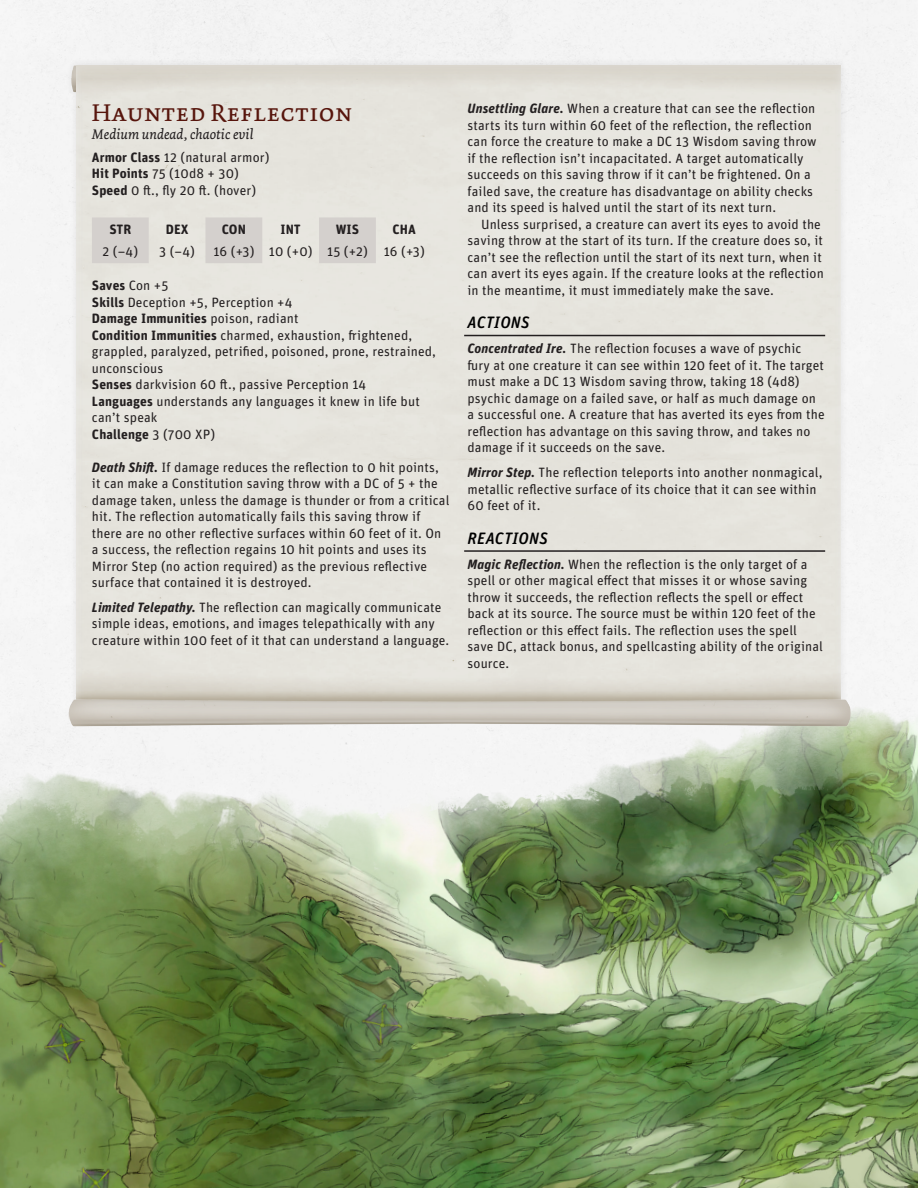
<style>
.page{position:relative;width:918px;height:1188px;background:#fff}
.page>*{position:absolute;margin:0;border:0;box-sizing:border-box;transform-origin:0 0}
.Item_Name{font:25.5px "Dolly Pro Regular Small Caps";color:#57150c}
.t1{font:italic 500 16.5px "Unit Rounded Pro";letter-spacing:.02em;color:#000}
.Item_Meta{font:italic 14.7px "Dolly Pro";color:#231f20}
.Item_Description_-_F{font:13.5px/16.5px "Unit Rounded Pro";letter-spacing:.01em;color:#231f20}
.Statblock_Paragraph{font:13.5px/16.5px "Unit Rounded Pro";letter-spacing:.01em;color:#231f20}
.Item_Description_-_S{font:13.5px/16.5px "Unit Rounded Pro";letter-spacing:.01em;color:#231f20}
.Item_Description_-_F-2{font:700 13.5px "Unit Rounded Pro";letter-spacing:.01em;color:#231f20}
.Item_Meta-2{font:13.5px "Unit Rounded Pro";letter-spacing:.005em;color:#231f20}
.s1{font-weight:700}
.s2{font-weight:400}
.s3{font-weight:700;font-style:italic}
</style>
<div class="page">
<img style="left:0;top:0;width:918px;height:1188px">
<div style="left:65px;top:57px;width:783px;height:669px;background:#f2f2f2"></div>
<div style="left:68px;top:60px;width:384px;height:39px;background:#fff;opacity:.4"></div>
<div style="left:76px;top:63px;width:765px;height:657px;background:#e6e4dd"></div>
<svg style="left:92px;top:217px;width:284px;height:46px"></svg>
<hr style="left:464px;top:335px;width:361px;height:1px;background:#231f20">
<hr style="left:464px;top:550px;width:361px;height:2px;background:#231f20">
<div style="left:61px;top:694px;width:797px;height:39px;background:#fff;opacity:.4"></div>
<p class="Item_Name" style="left:92px;top:97px;width:262px">Haunted Reflection</p>
<p class="Item_Meta" style="left:92px;top:124px;width:163px">Medium undead, chaotic evil</p>
<p class="Item_Description_-_F" style="left:92px;top:148px;width:179px"><span class="s1">Armor Class</span> 12 (natural armor)</p>
<p class="Item_Description_-_F" style="left:92px;top:165px;width:148px"><span class="s1">Hit Points</span> 75 (10d8 + 30)</p>
<p class="Item_Description_-_F" style="left:92px;top:181px;width:166px"><span class="s1">Speed</span> 0 ft., fly 20 ft. (hover)</p>
<p class="Item_Description_-_F-2" style="left:109px;top:220px;width:23px">STR</p>
<p class="Item_Description_-_F-2" style="left:166px;top:220px;width:24px">DEX</p>
<p class="Item_Description_-_F-2" style="left:222px;top:220px;width:26px">CON</p>
<p class="Item_Description_-_F-2" style="left:281px;top:220px;width:22px">INT</p>
<p class="Item_Description_-_F-2" style="left:336px;top:220px;width:25px">WIS</p>
<p class="Item_Description_-_F-2" style="left:393px;top:220px;width:25px">CHA</p>
<p class="Statblock_Paragraph" style="left:103px;top:243px;width:37px">2 (–4)</p>
<p class="Item_Meta-2" style="left:159px;top:242px;width:37px">3 (–4)</p>
<p class="Item_Meta-2" style="left:213px;top:242px;width:43px">16 (+3)</p>
<p class="Item_Meta-2" style="left:269px;top:242px;width:45px">10 (+0)</p>
<p class="Item_Meta-2" style="left:327px;top:242px;width:42px">15 (+2)</p>
<p class="Item_Meta-2" style="left:384px;top:242px;width:43px">16 (+3)</p>
<p class="Item_Description_-_F-2" style="left:92px;top:276px;width:78px">Saves <span class="s2">Con +5</span></p>
<p class="Item_Description_-_F" style="left:92px;top:293px;width:202px"><span class="s1">Skills</span> Deception +5, Perception +4</p>
<p class="Item_Description_-_F-2" style="left:92px;top:309px;width:208px">Damage Immunities <span class="s2">poison, radiant</span></p>
<p class="Item_Description_-_F" style="left:92px;top:326px;width:346px"><span class="s1">Condition Immunities</span> charmed, exhaustion, frightened, grappled, paralyzed, petrified, poisoned, prone, restrained, unconscious</p>
<p class="Item_Description_-_F" style="left:92px;top:376px;width:276px"><span class="s1">Senses</span> darkvision 60 ft., passive Perception 14</p>
<p class="Item_Description_-_F" style="left:92px;top:392px;width:329px"><span class="s1">Languages</span> understands any languages it knew in life but can’t speak</p>
<p class="Item_Description_-_F-2" style="left:92px;top:424px;width:125px">Challenge <span class="s2">3 (700 XP)</span></p>
<p class="Statblock_Paragraph" style="left:92px;top:458px;width:359px"><span class="s3">Death Shift.</span> If damage reduces the reflection to 0 hit points, it can make a Constitution saving throw with a DC of 5 + the damage taken, unless the damage is thunder or from a critical hit. The reflection automatically fails this saving throw if there are no other reflective surfaces within 60 feet of it. On a success, the reflection regains 10 hit points and uses its Mirror Step (no action required) as the previous reflective surface that contained it is destroyed.</p>
<p class="Statblock_Paragraph" style="left:92px;top:598px;width:359px"><span class="s3">Limited Telepathy.</span> The reflection can magically communicate simple ideas, emotions, and images telepathically with any creature within 100 feet of it that can understand a language.</p>
<p class="Statblock_Paragraph" style="left:468px;top:99px;width:351px"><span class="s3">Unsettling Glare.</span> When a creature that can see the reflection starts its turn within 60 feet of the reflection, the reflection can force the creature to make a DC 13 Wisdom saving throw if the reflection isn’t incapacitated. A target automatically succeeds on this saving throw if it can’t be frightened. On a failed save, the creature has disadvantage on ability checks and its speed is halved until the start of its next turn.</p>
<p class="Item_Description_-_S" style="left:468px;top:215px;width:358px;text-indent:14px">Unless surprised, a creature can avert its eyes to avoid the saving throw at the start of its turn. If the creature does so, it can’t see the reflection until the start of its next turn, when it can avert its eyes again. If the creature looks at the reflection in the meantime, it must immediately make the save.</p>
<p class="t1" style="left:468px;top:311px;width:63px">ACTIONS</p>
<p class="Item_Description_-_F" style="left:468px;top:340px;width:359px"><span class="s3">Concentrated Ire.</span> The reflection focuses a wave of psychic fury at one creature it can see within 120 feet of it. The target must make a DC 13 Wisdom saving throw, taking 18 (4d8) psychic damage on a failed save, or half as much damage on a successful one. A creature that has averted its eyes from the reflection has advantage on this saving throw, and takes no damage if it succeeds on the save.</p>
<p class="Item_Description_-_F" style="left:468px;top:464px;width:357px"><span class="s3">Mirror Step.</span> The reflection teleports into another nonmagical, metallic reflective surface of its choice that it can see within<br>60 feet of it.</p>
<p class="t1" style="left:468px;top:526px;width:82px">REACTIONS</p>
<p class="Item_Description_-_F" style="left:468px;top:555px;width:357px"><span class="s3">Magic Reflection.</span> When the reflection is the only target of a spell or other magical effect that misses it or whose saving throw it succeeds, the reflection reflects the spell or effect back at its source. The source must be within 120 feet of the reflection or this effect fails. The reflection uses the spell save DC, attack bonus, and spellcasting ability of the original source.</p>
</div>
